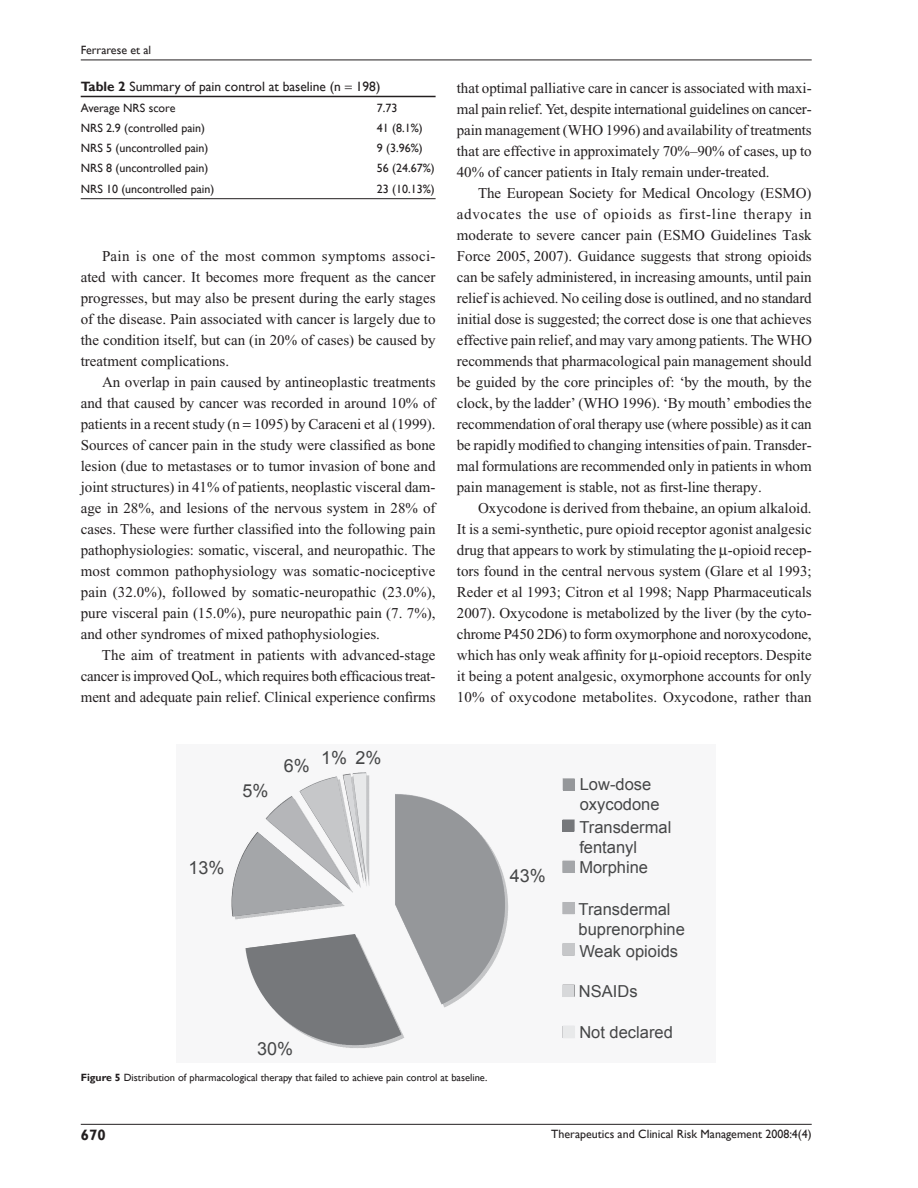
<style>
.page{position:relative;width:918px;height:1188px;background:#fff}
.page>*{position:absolute;margin:0;border:0;box-sizing:border-box;transform-origin:0 0}
.t1{font:18px "Arial";color:#454647}
.t2{font:16.5px/19.8px "Arial";color:#454647}
.t3{font:15px/21px "Times New Roman";letter-spacing:-.005em;color:#231f20;text-align:justify}
.t4{font:700 15px "Gill Sans";color:#231f20}
.t5{font:13.5px "Gill Sans";color:#231f20}
.t6{font:12px "Gill Sans";color:#231f20}
.t7{font:10.5px "Gill Sans";color:#231f20}
.s1{font-weight:700}
</style>
<div class="page">
<hr style="left:81px;top:1124px;width:731px;height:1px;background:#231f20">
<hr style="left:81px;top:60px;width:731px;height:1px;background:#231f20">
<svg style="left:232px;top:773px;width:273px;height:272px"></svg>
<div style="left:563px;top:779px;width:12px;height:12px;background:#95979a"></div>
<div style="left:562px;top:820px;width:12px;height:12px;background:#76787b"></div>
<div style="left:563px;top:861px;width:11px;height:12px;background:#a4a6a9"></div>
<div style="left:563px;top:902px;width:12px;height:12px;background:#b5b6b9"></div>
<div style="left:563px;top:944px;width:12px;height:11px;background:#c6c7c9"></div>
<div style="left:562px;top:985px;width:12px;height:11px;background:#d7d8da"></div>
<div style="left:563px;top:1026px;width:11px;height:12px;background:#e8e9ea"></div>
<div style="left:318px;top:744px;width:67px;height:26px;background:#f7f7f8"></div>
<div style="left:280px;top:753px;width:34px;height:21px;background:#f7f7f8"></div>
<div style="left:241px;top:781px;width:32px;height:18px;background:#f7f7f8"></div>
<div style="left:185px;top:855px;width:45px;height:23px;background:#f7f7f8"></div>
<div style="left:248px;top:1040px;width:51px;height:18px;background:#f7f7f8"></div>
<div style="left:507px;top:863px;width:43px;height:21px;background:#f7f7f8"></div>
<div style="left:578px;top:776px;width:116px;height:269px;background:#f7f7f8"></div>
<hr style="left:81px;top:198px;width:296px;height:1px;background:#231f20">
<hr style="left:377px;top:198px;width:59px;height:1px;background:#231f20">
<hr style="left:81px;top:96px;width:355px;height:1px;background:#231f20">
<p class="t6" style="left:81px;top:43px;width:72px">Ferrarese et al</p>
<p class="t5" style="left:81px;top:79px;width:301px"><span class="s1">Table 2</span> Summary of pain control at baseline (n 198)</p>
<p class="t6" style="left:81px;top:100px;width:96px">Average NRS score</p>
<p class="t6" style="left:377px;top:100px;width:22px">7.73</p>
<p class="t6" style="left:81px;top:121px;width:126px">NRS 2.9 (controlled pain)</p>
<p class="t6" style="left:377px;top:121px;width:47px">41 (8.1%)</p>
<p class="t6" style="left:81px;top:141px;width:129px">NRS 5 (uncontrolled pain)</p>
<p class="t6" style="left:377px;top:141px;width:47px">9 (3.96%)</p>
<p class="t6" style="left:81px;top:161px;width:129px">NRS 8 (uncontrolled pain)</p>
<p class="t6" style="left:377px;top:161px;width:59px">56 (24.67%)</p>
<p class="t6" style="left:81px;top:182px;width:135px">NRS 10 (uncontrolled pain)</p>
<p class="t6" style="left:377px;top:182px;width:59px">23 (10.13%)</p>
<p class="t3" style="left:81px;top:246px;width:356px;text-indent:21px">Pain is one of the most common symptoms associ&shy;ated with cancer. It becomes more frequent as the cancer progresses, but may also be present during the early stages of the disease. Pain associated with cancer is largely due to the condition itself, but can (in 20% of cases) be caused by treatment complications.</p>
<p class="t3" style="left:81px;top:372px;width:356px;text-indent:21px">An overlap in pain caused by antineoplastic treatments and that caused by cancer was recorded in around 10% of patients in a recent study (n 1095) by Caraceni et al (1999).<br>Sources of cancer pain in the study were classified as bone lesion (due to metastases or to tumor invasion of bone and joint structures) in 41% of patients, neoplastic visceral dam&shy;age in 28%, and lesions of the nervous system in 28% of cases. These were further classified into the following pain pathophysiologies: somatic, visceral, and neuropathic. The most common pathophysiology was somatic-nociceptive pain (32.0%), followed by somatic-neuropathic (23.0%), pure visceral pain (15.0%), pure neuropathic pain (7. 7%), and other syndromes of mixed pathophysiologies.</p>
<p class="t3" style="left:81px;top:645px;width:356px;text-indent:21px">The aim of treatment in patients with advanced-stage cancer is improved QoL, which requires both efficacious treat&shy;ment and adequate pain relief. Clinical experience confirms</p>
<p class="t1" style="left:242px;top:781px;width:28px">5%</p>
<p class="t1" style="left:284px;top:748px;width:99px">6% 1% 2%</p>
<p class="t1" style="left:188px;top:858px;width:38px">13%</p>
<p class="t3" style="left:457px;top:78px;width:356px">that optimal palliative care in cancer is associated with maxi&shy;mal pain relief. Yet, despite international guidelines on cancer&shy;pain management (WHO 1996) and availability of treatments that are effective in approximately 70%–90% of cases, up to 40% of cancer patients in Italy remain under-treated.</p>
<p class="t3" style="left:457px;top:183px;width:356px;text-indent:21px">The European Society for Medical Oncology (ESMO) advocates the use of opioids as first-line therapy in moderate to severe cancer pain (ESMO Guidelines Task Force 2005, 2007). Guidance suggests that strong opioids can be safely administered, in increasing amounts, until pain relief is achieved. No ceiling dose is outlined, and no standard initial dose is suggested; the correct dose is one that achieves effective pain relief, and may vary among patients. The WHO recommends that pharmacological pain management should be guided by the core principles of: ‘by the mouth, by the clock, by the ladder’ (WHO 1996). ‘By mouth’ embodies the recommendation of oral therapy use (where possible) as it can be rapidly modified to changing intensities of pain. Transder&shy;mal formulations are recommended only in patients in whom pain management is stable, not as first-line therapy.</p>
<p class="t3" style="left:457px;top:498px;width:356px;text-indent:21px">Oxycodone is derived from thebaine, an opium alkaloid.<br>It is a semi-synthetic, pure opioid receptor agonist analgesic drug that appears to work by stimulating the -opioid recep&shy;tors found in the central nervous system (Glare et al 1993; Reder et al 1993; Citron et al 1998; Napp Pharmaceuticals 2007). Oxycodone is metabolized by the liver (by the cyto&shy;chrome P450 2D6) to form oxymorphone and noroxycodone, which has only weak affinity for -opioid receptors. Despite it being a potent analgesic, oxymorphone accounts for only 10% of oxycodone metabolites. Oxycodone, rather than</p>
<p class="t1" style="left:510px;top:866px;width:38px">43%</p>
<p class="t2" style="left:580px;top:774px;width:81px">Low-dose oxycodone</p>
<p class="t2" style="left:579px;top:817px;width:93px">Transdermal fentanyl</p>
<p class="t2" style="left:579px;top:858px;width:70px">Morphine</p>
<p class="t2" style="left:579px;top:899px;width:108px">Transdermal buprenorphine</p>
<p class="t2" style="left:579px;top:941px;width:100px">Weak opioids</p>
<p class="t2" style="left:579px;top:982px;width:60px">NSAIDs</p>
<p class="t2" style="left:579px;top:1022px;width:95px">Not declared</p>
<p class="t1" style="left:257px;top:1039px;width:38px">30%</p>
<p class="t7" style="left:81px;top:1071px;width:408px"><span class="s1">Figure 5</span> Distribution of pharmacological therapy that failed to achieve pain control at baseline.</p>
<p class="t4" style="left:81px;top:1126px;width:26px">670</p>
<p class="t6" style="left:551px;top:1126px;width:262px">Therapeutics and Clinical Risk Management 2008:4(4)</p>
</div>
